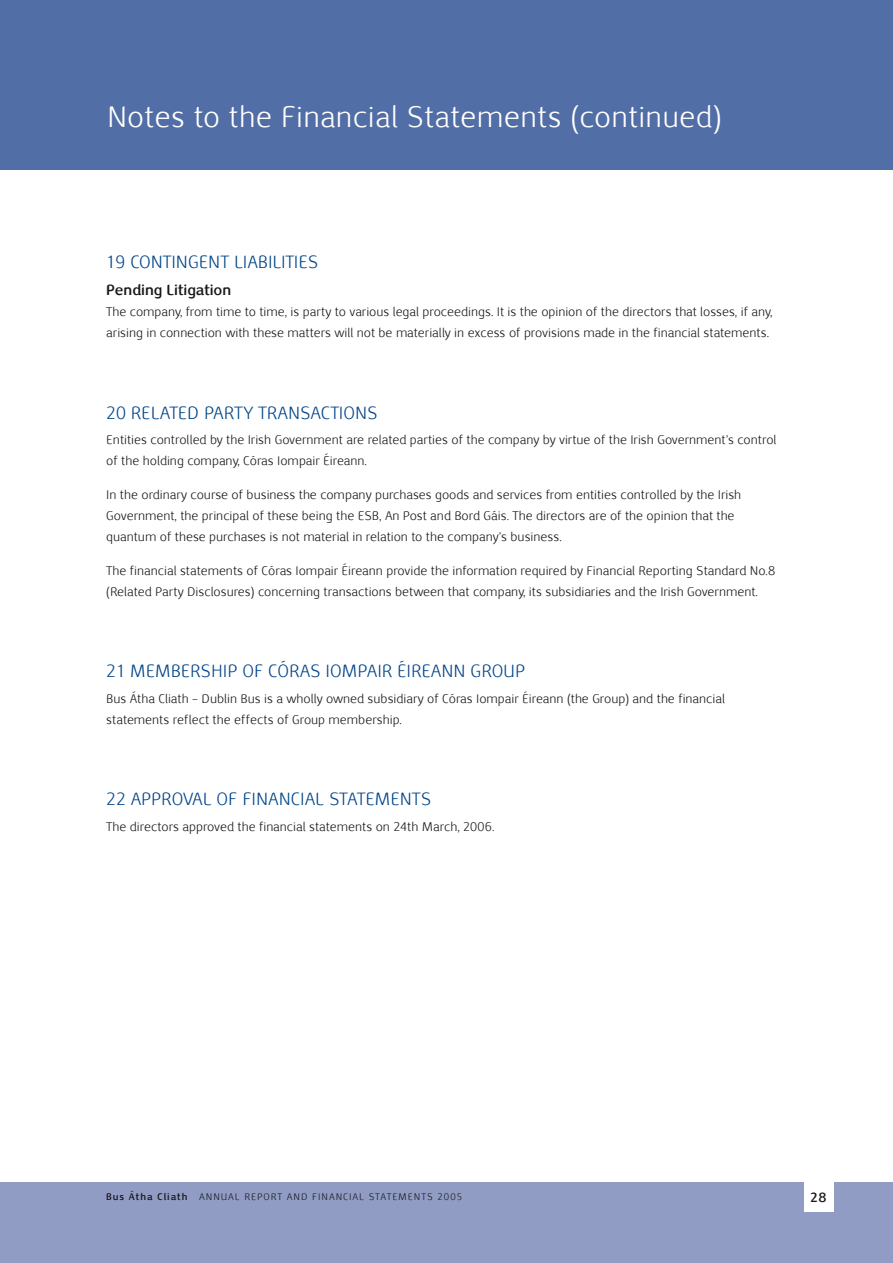
<style>
.page{position:relative;width:893px;height:1263px;background:#fff}
.page>*{position:absolute;margin:0;border:0;box-sizing:border-box;transform-origin:0 0}
.t1{font:30px "Nexus Sans";letter-spacing:.01em;color:#fff}
.t2{font:18px "Nexus Sans";color:#004489}
.t3{font:700 15px "Nexus Sans";color:#1a171b}
.t4{font:700 13.5px "Nexus Sans";color:#1a171b}
.t5{font:12.75px/21px "Nexus Sans";color:#1a171b}
.t6{font:9.75px "Nexus Sans";letter-spacing:.1em;color:#1a171b}
.s1{font-weight:700}
</style>
<div class="page">
<div style="left:0;top:1182px;width:893px;height:81px;background:#909cc4"></div>
<div style="left:804px;top:1182px;width:29px;height:30px;background:#fff"></div>
<div style="left:0;top:0;width:893px;height:170px;background:#526ea6"></div>
<p class="t1" style="left:107px;top:99px;width:616px">Notes to the Financial Statements (continued)</p>
<h3 class="t2" style="left:106px;top:251px;width:214px">19 CONTINGENT LIABILITIES</h3>
<p class="t3" style="left:106px;top:280px;width:126px">Pending Litigation</p>
<p class="t5" style="left:106px;top:301px;width:668px">The company, from time to time, is party to various legal proceedings. It is the opinion of the directors that losses, if any, arising in connection with these matters will not be materially in excess of provisions made in the financial statements.</p>
<h3 class="t2" style="left:106px;top:402px;width:273px">20 RELATED PARTY TRANSACTIONS</h3>
<p class="t5" style="left:106px;top:429px;width:672px">Entities controlled by the Irish Government are related parties of the company by virtue of the Irish Government’s control of the holding company, Córas Iompair Éireann.</p>
<p class="t5" style="left:106px;top:484px;width:637px">In the ordinary course of business the company purchases goods and services from entities controlled by the Irish<br>Government, the principal of these being the ESB, An Post and Bord Gáis. The directors are of the opinion that the quantum of these purchases is not material in relation to the company’s business.</p>
<p class="t5" style="left:106px;top:560px;width:670px">The financial statements of Córas Iompair Éireann provide the information required by Financial Reporting Standard No.8 (Related Party Disclosures) concerning transactions between that company, its subsidiaries and the Irish Government.</p>
<h3 class="t2" style="left:106px;top:660px;width:421px">21 MEMBERSHIP OF CÓRAS IOMPAIR ÉIREANN GROUP</h3>
<p class="t5" style="left:106px;top:688px;width:620px">Bus Átha Cliath – Dublin Bus is a wholly owned subsidiary of Córas Iompair Éireann (the Group) and the financial statements reflect the effects of Group membership.</p>
<h3 class="t2" style="left:106px;top:788px;width:327px">22 APPROVAL OF FINANCIAL STATEMENTS</h3>
<p class="t5" style="left:106px;top:816px;width:390px">The directors approved the financial statements on 24th March, 2006.</p>
<p class="t6" style="left:106px;top:1191px;width:358px"><span class="s1">Bus Átha Cliath</span> ANNUAL REPORT AND FINANCIAL STATEMENTS 2005</p>
<p class="t4" style="left:810px;top:1188px;width:18px">28</p>
</div>
